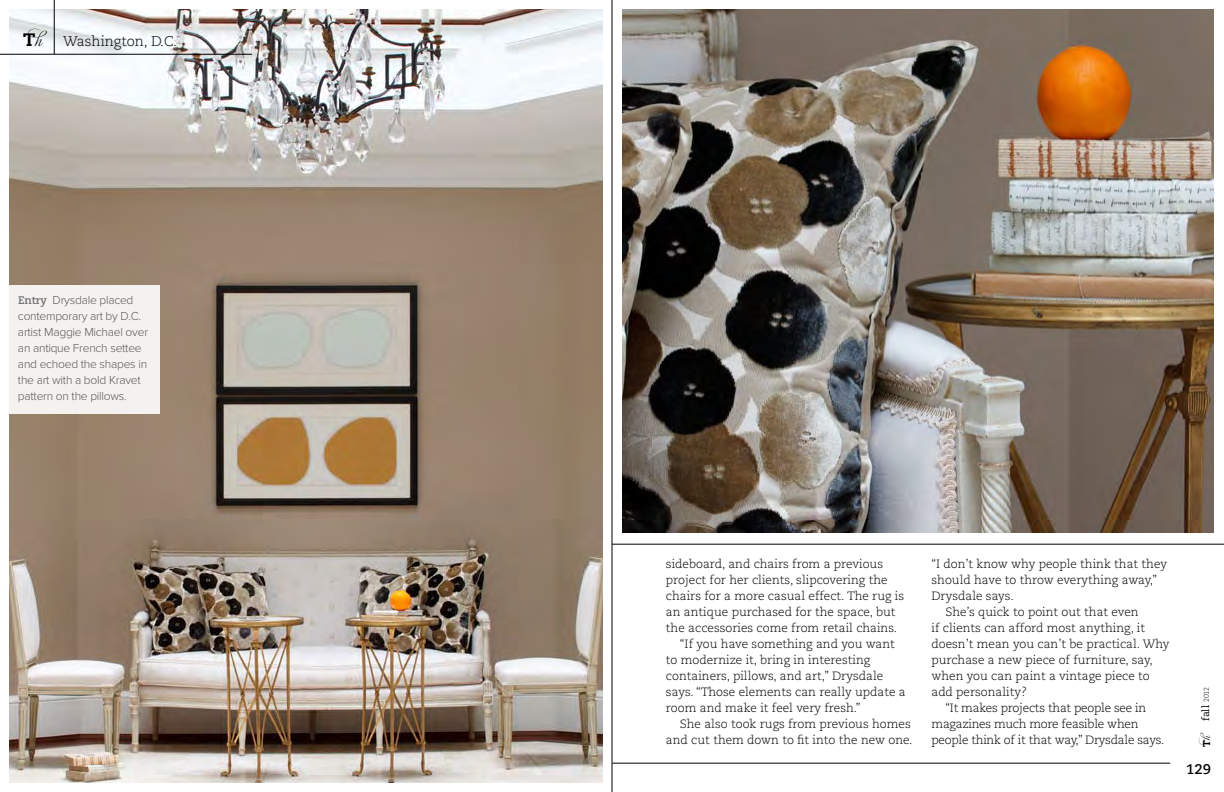
<style>
.page{position:relative;width:1224px;height:792px;background:#fff}
.page>*{position:absolute;margin:0;border:0;box-sizing:border-box;transform-origin:0 0}
.t1{font:300 14px "Caecilia LT Std";color:#000}
.t2{font:700 14px "Caecilia LT Std";color:#000}
.t3{font:300 12px "Caecilia LT Std";color:#000}
.t4{font:300 12px/16px "Proxima Nova";letter-spacing:-.02em;color:#5a5a5b}
.t5{font:300 12px "Caecilia LT Std";letter-spacing:-.02em;color:#000}
.t6{font:10px "Caecilia LT Std";color:#000}
.s1{font-weight:800;font-size:18px}
.s2{font-family:"Adios Script Pro";font-weight:400;font-size:22px}
.s3{font-family:"Caecilia LT Std";font-weight:700;font-size:11px;color:#6d6e71}
.s4{font-weight:800}
.s5{font-family:"Adios Script Pro";font-size:14px}
.s6{font-weight:300;font-size:7px}
</style>
<div class="page">
<img style="left:622px;top:9px;width:592px;height:524px">
<img style="left:9px;top:9px;width:594px;height:774px">
<div style="left:9px;top:285px;width:151px;height:129px;background:#f4f2ef"></div>
<hr style="left:54px;top:0;width:1px;height:54px;background:#000">
<hr style="left:0;top:54px;width:252px;height:1px;background:#000">
<hr style="left:612px;top:0;width:1px;height:792px;background:#000">
<hr style="left:612px;top:763px;width:558px;height:1px;background:#000">
<hr style="left:612px;top:544px;width:612px;height:1px;background:#000">
<p class="t1" style="left:23px;top:34px;width:155px"><span class="s1">T</span><span class="s2">h</span> Washington, D.C.</p>
<p class="t4" style="left:18px;top:293px;width:132px"><span class="s3">Entry</span> Drysdale placed contemporary art by D.C. artist Maggie Michael over an antique French settee and echoed the shapes in the art with a bold Kravet pattern on the pillows.</p>
<p class="t3" style="left:666px;top:557px;width:219px">sideboard, and chairs from a previous</p>
<p class="t3" style="left:666px;top:573px;width:223px">project for her clients, slipcovering the</p>
<p class="t3" style="left:666px;top:589px;width:240px">chairs for a more casual effect. The rug is</p>
<p class="t3" style="left:666px;top:605px;width:231px">an antique purchased for the space, but</p>
<p class="t3" style="left:666px;top:621px;width:233px">the accessories come from retail chains.</p>
<p class="t3" style="left:680px;top:637px;width:216px">“If you have something and you want</p>
<p class="t3" style="left:666px;top:653px;width:206px">to modernize it, bring in interesting</p>
<p class="t3" style="left:666px;top:669px;width:219px">containers, pillows, and art,” Drysdale</p>
<p class="t3" style="left:666px;top:685px;width:241px">says. “Those elements can really update a</p>
<p class="t3" style="left:666px;top:701px;width:196px">room and make it feel very fresh.”</p>
<p class="t3" style="left:680px;top:717px;width:232px">She also took rugs from previous homes</p>
<p class="t3" style="left:666px;top:733px;width:248px">and cut them down to fit into the new one.</p>
<p class="t3" style="left:931px;top:557px;width:237px">“I don’t know why people think that they</p>
<p class="t3" style="left:931px;top:573px;width:227px">should have to throw everything away,”</p>
<p class="t3" style="left:931px;top:589px;width:84px">Drysdale says.</p>
<p class="t3" style="left:945px;top:605px;width:195px">She’s quick to point out that even</p>
<p class="t3" style="left:931px;top:621px;width:215px">if clients can afford most anything, it</p>
<p class="t3" style="left:931px;top:637px;width:239px">doesn’t mean you can’t be practical. Why</p>
<p class="t3" style="left:931px;top:653px;width:223px">purchase a new piece of furniture, say,</p>
<p class="t3" style="left:931px;top:669px;width:220px">when you can paint a vintage piece to</p>
<p class="t3" style="left:931px;top:685px;width:97px">add personality?</p>
<p class="t5" style="left:945px;top:701px;width:202px">“It makes projects that people see in</p>
<p class="t5" style="left:931px;top:717px;width:209px">magazines much more feasible when</p>
<p class="t5" style="left:931px;top:733px;width:234px">people think of it that way,” Drysdale says.</p>
<p class="t6" style="left:1200px;top:747px;width:62px;rotate:-90deg"><span class="s4">T</span><span class="s5">h</span> fall <span class="s6">2012</span></p>
<p class="t2" style="left:1186px;top:761px;width:26px">129</p>
</div>
